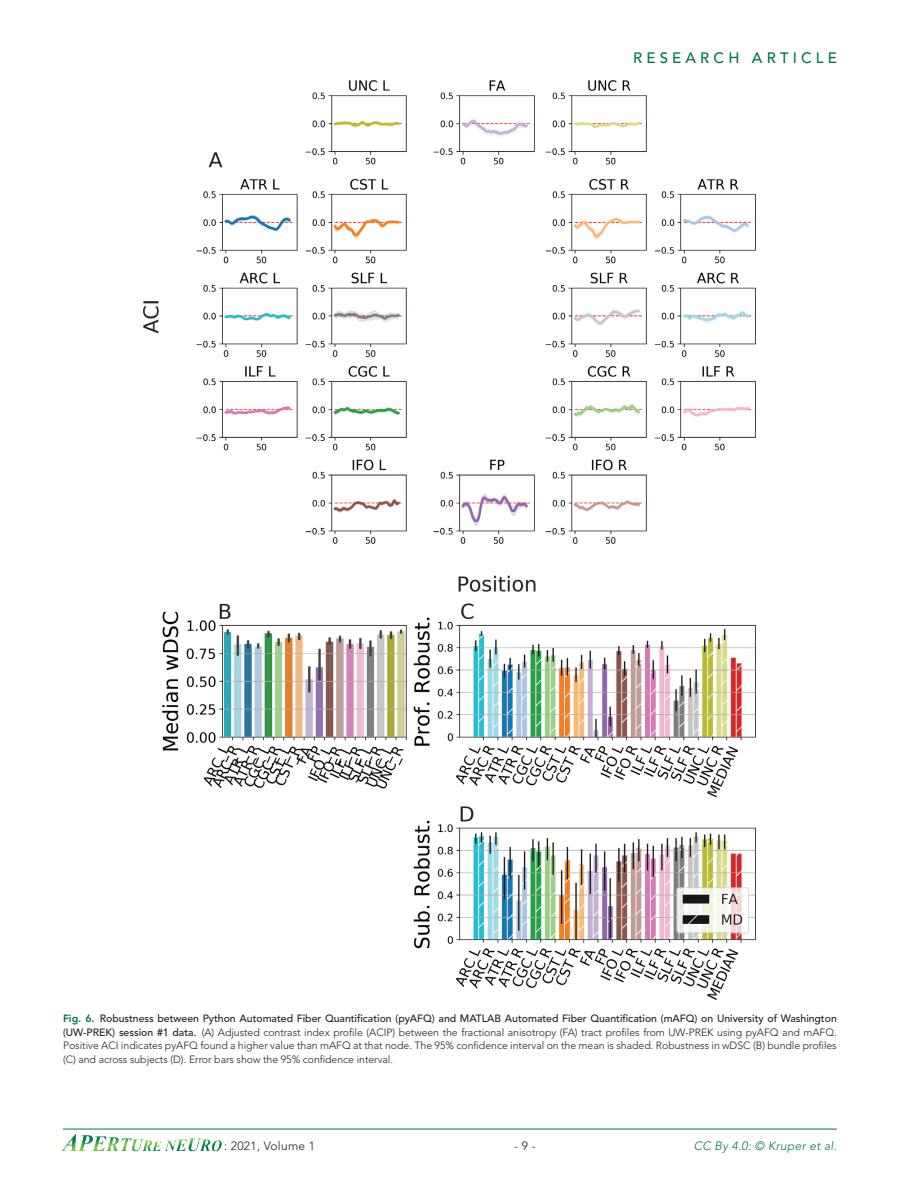
<style>
.page{position:relative;width:918px;height:1188px;background:#fff}
.page>*{position:absolute;margin:0;border:0;box-sizing:border-box;transform-origin:0 0}
.t1{font:500 15px "Avenir LT Std";color:#007740}
.t2{font:italic 300 12px "Avenir LT Std";letter-spacing:.025em;color:#007740}
.t3{font:300 12px "Avenir LT Std";letter-spacing:.025em;color:#231f20}
.FC{font:300 10.5px/13.5px "Avenir LT Std";letter-spacing:-.005em;color:#231f20;text-align:justify}
.s1{font-weight:800;color:#007740}
.s2{font-weight:500}
</style>
<div class="page">
<hr style="left:63px;top:1129px;width:774px;height:1px;background:#007740">
<img style="left:61px;top:1133px;width:161px;height:19px">
<img style="left:144px;top:81px;width:612px;height:919px">
<h1 class="t1" style="left:633px;top:49px;width:205px">R E S E A R C H A R T I C L E</h1>
<p class="FC" style="left:63px;top:1012px;width:775px"><span class="s1">Fig. 6.</span> <span class="s2">Robustness between Python Automated Fiber Quantification (pyAFQ) and MATLAB Automated Fiber Quantification (mAFQ) on University of Washington (UW-PREK) session #1 data.</span> (A) Adjusted contrast index profile (ACIP) between the fractional anisotropy (FA) tract profiles from UW-PREK using pyAFQ and mAFQ.<br>Positive ACI indicates pyAFQ found a higher value than mAFQ at that node. The 95% confidence interval on the mean is shaded. Robustness in wDSC (B) bundle profiles (C) and across subjects (D). Error bars show the 95% confidence interval.</p>
<p class="t3" style="left:224px;top:1139px;width:93px">: 2021, Volume 1</p>
<p class="t3" style="left:514px;top:1139px;width:23px">- 9 -</p>
<p class="t2" style="left:694px;top:1139px;width:145px">CC By 4.0: © Kruper et al.</p>
</div>
